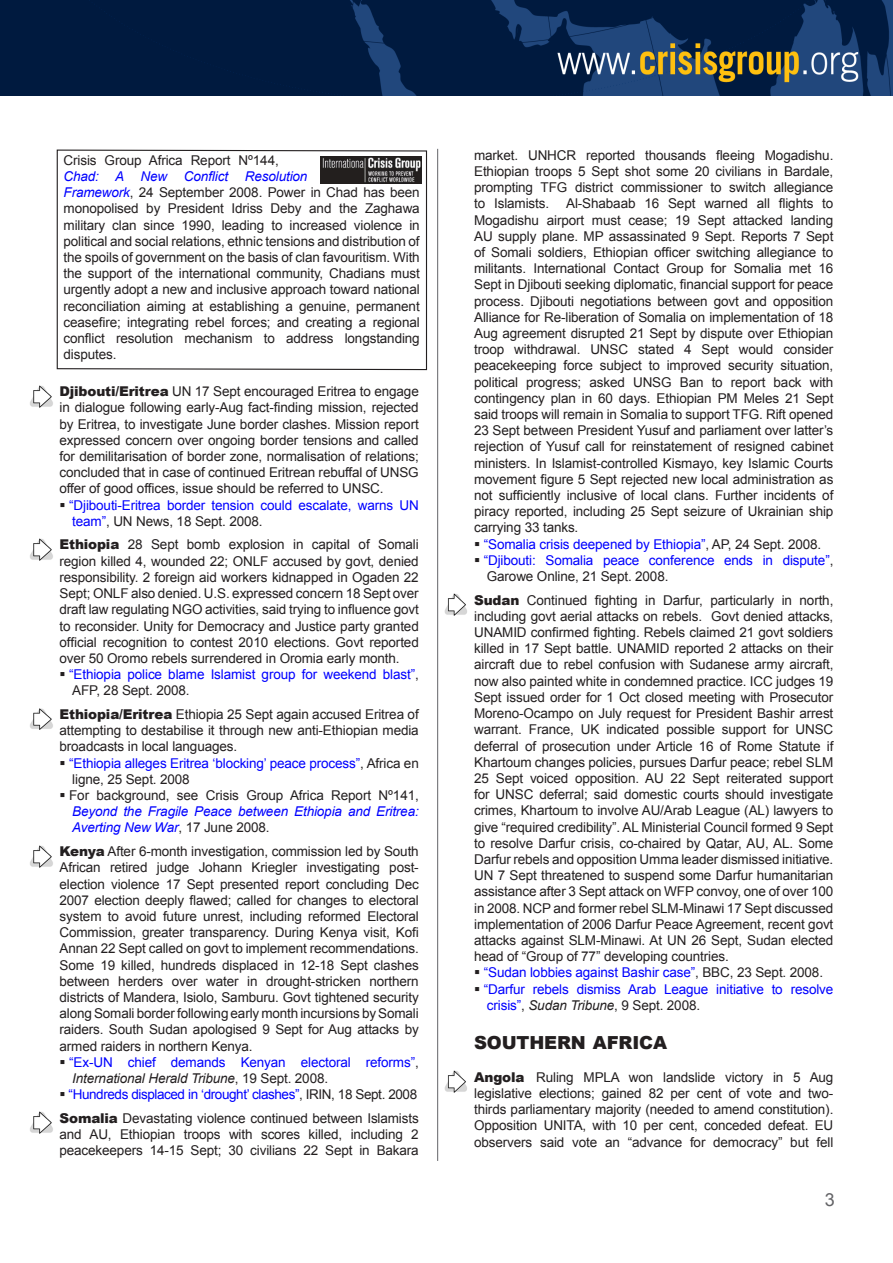
<style>
.page{position:relative;width:893px;height:1263px;background:#fff}
.page>*{position:absolute;margin:0;border:0;box-sizing:border-box;transform-origin:0 0}
.Country_body{font:900 18px "Arial";letter-spacing:-.01em;color:#231f20}
.t1{font:18px "Arial";color:#636366}
.Country_body-2{font:13.5px/16.2px "Arial";letter-spacing:-.01em;color:#231f20;text-align:justify}
.Bullets_new{font:13.5px/16.2px "Arial";letter-spacing:-.01em;color:#00f}
.Bullets_new-2{font:italic 13.5px/16.2px "Arial";letter-spacing:-.01em;color:#00f;text-align:justify}
.Bullets_new-3{font:13.5px "Arial";letter-spacing:-.03em;color:#00f}
.s1{font-style:italic;color:#00f}
.s2{font-weight:900}
.s3{color:#231f20}
.s4{font-style:normal;color:#231f20}
.s5{font-style:italic;color:#231f20}
</style>
<div class="page">
<img style="left:0;top:0;width:893px;height:96px">
<hr style="left:437px;top:149px;width:1px;height:1012px;background:#757679">
<img style="left:30px;top:385px;width:23px;height:23px">
<img style="left:30px;top:538px;width:23px;height:23px">
<img style="left:30px;top:708px;width:23px;height:22px">
<img style="left:30px;top:845px;width:23px;height:23px">
<img style="left:30px;top:1111px;width:23px;height:23px">
<img style="left:444px;top:593px;width:23px;height:23px">
<img style="left:444px;top:1070px;width:23px;height:23px">
<svg style="left:56px;top:149px;width:372px;height:222px"></svg>
<img style="left:320px;top:157px;width:102px;height:27px">
<p class="Country_body-2" style="left:64px;top:152px;width:358px;text-align:left">Crisis Group Africa Report Nº144,<br><span class="s1">Chad: A New Conflict Resolution<br>Framework</span>, 24 September 2008. Power in Chad has been monopolised by President Idriss Deby and the Zaghawa military clan since 1990, leading to increased violence in political and social relations, ethnic tensions and distribution of the spoils of government on the basis of clan favouritism. With the support of the international community, Chadians must urgently adopt a new and inclusive approach toward national reconciliation aiming at establishing a genuine, permanent ceasefire; integrating rebel forces; and creating a regional conflict resolution mechanism to address longstanding disputes.</p>
<p class="Country_body-2" style="left:60px;top:383px;width:361px"><span class="s2">Djibouti/Eritrea</span> UN 17 Sept encouraged Eritrea to engage in dialogue following early-Aug fact-finding mission, rejected by Eritrea, to investigate June border clashes. Mission report expressed concern over ongoing border tensions and called for demilitarisation of border zone, normalisation of relations; concluded that in case of continued Eritrean rebuffal of UNSG offer of good offices, issue should be referred to UNSC.</p>
<p class="Bullets_new" style="left:69px;top:497px;width:351px">“Djibouti-Eritrea border tension could escalate, warns UN team”<span class="s3">, UN News, 18 Sept. 2008.</span></p>
<p class="Country_body-2" style="left:60px;top:537px;width:361px"><span class="s2">Ethiopia</span> 28 Sept bomb explosion in capital of Somali region killed 4, wounded 22; ONLF accused by govt, denied responsibility. 2 foreign aid workers kidnapped in Ogaden 22<br>Sept; ONLF also denied. U.S. expressed concern 18 Sept over draft law regulating NGO activities, said trying to influence govt to reconsider. Unity for Democracy and Justice party granted official recognition to contest 2010 elections. Govt reported over 50 Oromo rebels surrendered in Oromia early month.</p>
<p class="Bullets_new" style="left:69px;top:666px;width:351px">“Ethiopia police blame Islamist group for weekend blast”<span class="s3">,<br>AFP, 28 Sept. 2008.</span></p>
<p class="Country_body-2" style="left:60px;top:706px;width:361px"><span class="s2">Ethiopia/Eritrea</span> Ethiopia 25 Sept again accused Eritrea of attempting to destabilise it through new anti-Ethiopian media broadcasts in local languages.</p>
<p class="Bullets_new" style="left:69px;top:755px;width:351px">“Ethiopia alleges Eritrea ‘blocking’ peace process”<span class="s3">, Africa en ligne, 25 Sept. 2008</span></p>
<p class="Bullets_new-2" style="left:69px;top:787px;width:351px"><span class="s4">For background, see Crisis Group Africa Report Nº141, </span>Beyond the Fragile Peace between Ethiopia and Eritrea:<br>Averting New War<span class="s4">, 17 June 2008.</span></p>
<p class="Country_body-2" style="left:60px;top:843px;width:361px"><span class="s2">Kenya</span> After 6-month investigation, commission led by South African retired judge Johann Kriegler investigating post&shy;election violence 17 Sept presented report concluding Dec 2007 election deeply flawed; called for changes to electoral system to avoid future unrest, including reformed Electoral Commission, greater transparency. During Kenya visit, Kofi Annan 22 Sept called on govt to implement recommendations.<br>Some 19 killed, hundreds displaced in 12-18 Sept clashes between herders over water in drought-stricken northern districts of Mandera, Isiolo, Samburu. Govt tightened security along Somali border following early month incursions by Somali raiders. South Sudan apologised 9 Sept for Aug attacks by armed raiders in northern Kenya.</p>
<p class="Bullets_new" style="left:69px;top:1054px;width:351px">“Ex-UN chief demands Kenyan electoral reforms”<span class="s3">,<br></span><span class="s5">International Herald Tribune</span><span class="s3">, 19 Sept. 2008.</span></p>
<p class="Bullets_new-3" style="left:69px;top:1085px;width:350px">“Hundreds displaced in ‘drought’ clashes”<span class="s3">, IRIN, 18 Sept. 2008</span></p>
<p class="Country_body-2" style="left:60px;top:1110px;width:361px"><span class="s2">Somalia</span> Devastating violence continued between Islamists and AU, Ethiopian troops with scores killed, including 2 peacekeepers 14-15 Sept; 30 civilians 22 Sept in Bakara</p>
<p class="Country_body-2" style="left:474px;top:147px;width:361px">market. UNHCR reported thousands fleeing Mogadishu.<br>Ethiopian troops 5 Sept shot some 20 civilians in Bardale, prompting TFG district commissioner to switch allegiance to Islamists.</p>
<p class="Country_body-2" style="left:474px;top:196px;width:361px;text-indent:92px">Al-Shabaab 16 Sept warned all flights to Mogadishu airport must cease; 19 Sept attacked landing AU supply plane. MP assassinated 9 Sept. Reports 7 Sept of Somali soldiers, Ethiopian officer switching allegiance to militants. International Contact Group for Somalia met 16<br>Sept in Djibouti seeking diplomatic, financial support for peace process. Djibouti negotiations between govt and opposition Alliance for Re-liberation of Somalia on implementation of 18<br>Aug agreement disrupted 21 Sept by dispute over Ethiopian troop withdrawal. UNSC stated 4 Sept would consider peacekeeping force subject to improved security situation, political progress; asked UNSG Ban to report back with contingency plan in 60 days. Ethiopian PM Meles 21 Sept said troops will remain in Somalia to support TFG. Rift opened 23 Sept between President Yusuf and parliament over latter’s rejection of Yusuf call for reinstatement of resigned cabinet ministers. In Islamist-controlled Kismayo, key Islamic Courts movement figure 5 Sept rejected new local administration as not sufficiently inclusive of local clans. Further incidents of piracy reported, including 25 Sept seizure of Ukrainian ship carrying 33 tanks.</p>
<p class="Bullets_new" style="left:484px;top:536px;width:339px">“Somalia crisis deepened by Ethiopia”<span class="s3">, AP, 24 Sept. 2008.</span></p>
<p class="Bullets_new" style="left:484px;top:552px;width:351px">“Djibouti: Somalia peace conference ends in dispute”<span class="s3">,<br>Garowe Online, 21 Sept. 2008.</span></p>
<p class="Country_body-2" style="left:474px;top:592px;width:361px"><span class="s2">Sudan</span> Continued fighting in Darfur, particularly in north, including govt aerial attacks on rebels. Govt denied attacks, UNAMID confirmed fighting. Rebels claimed 21 govt soldiers killed in 17 Sept battle. UNAMID reported 2 attacks on their aircraft due to rebel confusion with Sudanese army aircraft, now also painted white in condemned practice. ICC judges 19<br>Sept issued order for 1 Oct closed meeting with Prosecutor Moreno-Ocampo on July request for President Bashir arrest warrant. France, UK indicated possible support for UNSC deferral of prosecution under Article 16 of Rome Statute if Khartoum changes policies, pursues Darfur peace; rebel SLM 25 Sept voiced opposition. AU 22 Sept reiterated support for UNSC deferral; said domestic courts should investigate crimes, Khartoum to involve AU/Arab League (AL) lawyers to give “required credibility”. AL Ministerial Council formed 9 Sept to resolve Darfur crisis, co-chaired by Qatar, AU, AL. Some Darfur rebels and opposition Umma leader dismissed initiative.<br>UN 7 Sept threatened to suspend some Darfur humanitarian assistance after 3 Sept attack on WFP convoy, one of over 100 in 2008. NCP and former rebel SLM-Minawi 17 Sept discussed implementation of 2006 Darfur Peace Agreement, recent govt attacks against SLM-Minawi. At UN 26 Sept, Sudan elected head of “Group of 77” developing countries.</p>
<p class="Bullets_new" style="left:484px;top:965px;width:341px">“Sudan lobbies against Bashir case”<span class="s3">, BBC, 23 Sept. 2008.</span></p>
<p class="Bullets_new" style="left:484px;top:981px;width:351px">“Darfur rebels dismiss Arab League initiative to resolve crisis”<span class="s3">,</span> <span class="s5">Sudan Tribune</span><span class="s3">, 9 Sept. 2008.</span></p>
<p class="Country_body" style="left:474px;top:1030px;width:194px">SOUTHERN AFRICA</p>
<p class="Country_body-2" style="left:474px;top:1069px;width:361px"><span class="s2">Angola</span> Ruling MPLA won landslide victory in 5 Aug legislative elections; gained 82 per cent of vote and two&shy;thirds parliamentary majority (needed to amend constitution).<br>Opposition UNITA, with 10 per cent, conceded defeat. EU observers said vote an “advance for democracy” but fell</p>
<p class="t1" style="left:825px;top:1188px;width:12px">3</p>
</div>
